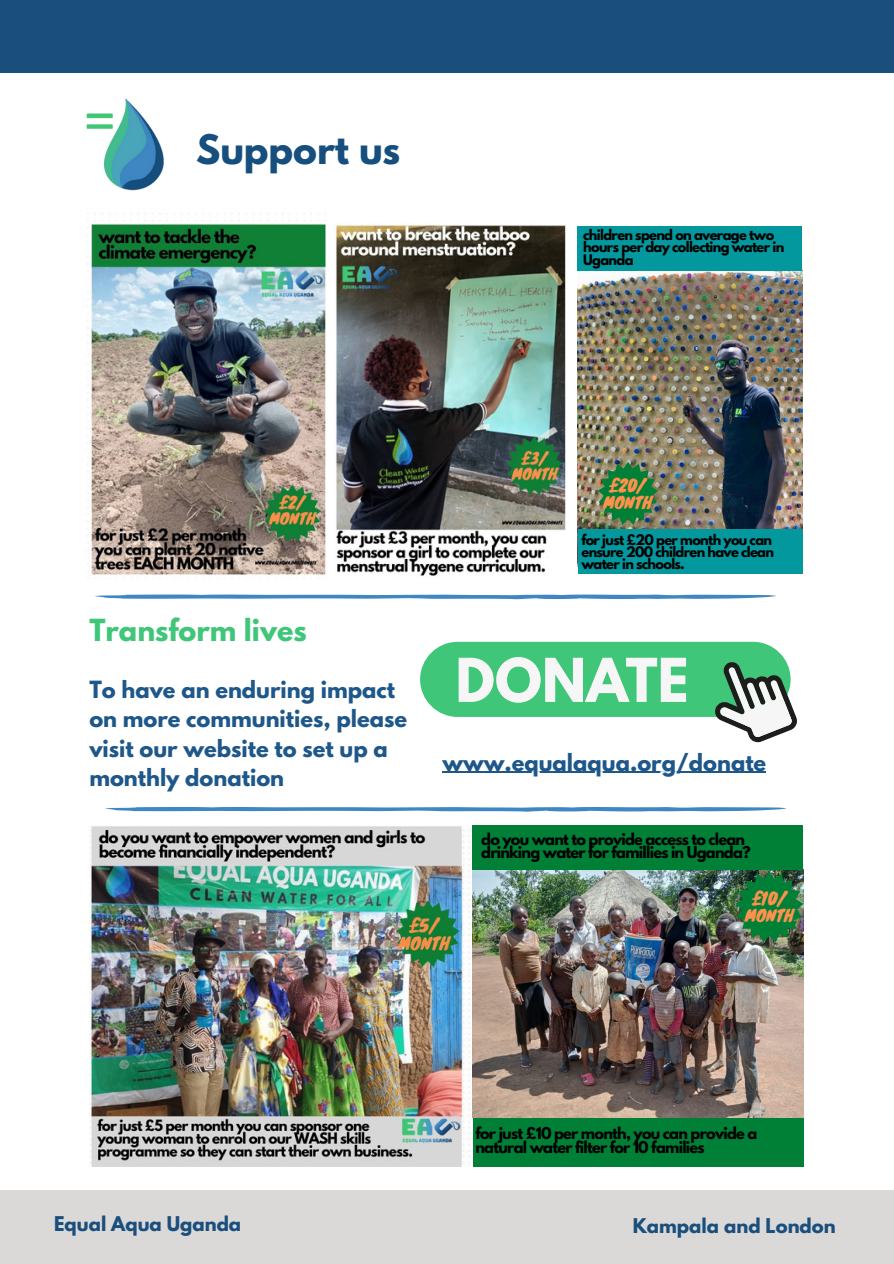
<style>
.page{position:relative;width:894px;height:1264px;background:#fff}
.page>*{position:absolute;margin:0;border:0;box-sizing:border-box;transform-origin:0 0}
.t1{font:700 36px "League Spartan";color:#164e7e}
.t2{font:700 27px "League Spartan";color:#40c679}
.t3{font:700 21px/29.2px "League Spartan";color:#1e5789}
.t4{font:700 18px "League Spartan";color:#1a4e7c}
.t5{font:15.75px/16.6px "Knewave";color:#ff914d;text-align:center}
.t6{font:700 14.4px/13.6px "League Spartan";letter-spacing:-.05em;color:#000}
.t7{font:700 12.9px/12.3px "League Spartan";letter-spacing:-.05em;color:#000}
.t8{font:11.55px "Canva Sans";color:#000}
</style>
<div class="page">
<div style="left:0;top:1190px;width:893px;height:73px;background:#dad9d8"></div>
<div style="left:0;top:0;width:893px;height:72px;background:#1a4e7c"></div>
<img style="left:86px;top:98px;width:78px;height:93px">
<img style="left:89px;top:826px;width:381px;height:340px">
<img style="left:87px;top:213px;width:238px;height:362px">
<img style="left:335px;top:224px;width:230px;height:352px">
<img style="left:577px;top:271px;width:225px;height:296px">
<div style="left:577px;top:226px;width:225px;height:45px;background:#03989e"></div>
<div style="left:578px;top:529px;width:224px;height:44px;background:#03989e"></div>
<img style="left:597px;top:461px;width:61px;height:64px">
<img style="left:472px;top:869px;width:331px;height:248px">
<div style="left:472px;top:825px;width:331px;height:44px;background:#008037"></div>
<div style="left:472px;top:1117px;width:331px;height:49px;background:#008037"></div>
<img style="left:735px;top:871px;width:68px;height:71px">
<div style="left:420px;top:642px;width:370px;height:75px;background:#40c679;border-radius:38px"></div>
<svg style="left:715px;top:662px;width:82px;height:81px"></svg>
<svg style="left:458px;top:657px;width:228px;height:45px"></svg>
<hr style="left:442px;top:771px;width:324px;height:2px;background:#1e5789">
<svg style="left:95px;top:594px;width:681px;height:5px"></svg>
<svg style="left:105px;top:807px;width:681px;height:4px"></svg>
<p class="t1" style="left:196px;top:132px;width:206px">Support us</p>
<h2 class="t7" style="left:583px;top:230px;width:202px">children spend on average two hours per day collecting water in<br>Uganda</h2>
<h6 class="t2" style="left:89px;top:616px;width:219px">Transform lives</h6>
<p class="t3" style="left:89px;top:677px;width:319px">To have an enduring impact on more communities, please visit our website to set up a monthly donation</p>
<p class="t5" style="left:603px;top:476px;width:50px">£20/<br>MONTH</p>
<h3 class="t7" style="left:581px;top:535px;width:194px">for just £20 per month you can ensure 200 children have clean water in schools.</h3>
<p class="t3" style="left:442px;top:750px;width:325px">www.equalaqua.org/donate</p>
<h3 class="t6" style="left:481px;top:834px;width:271px">do you want to provide access to clean drinking water for famillies in Uganda?</h3>
<p class="t5" style="left:745px;top:889px;width:50px">£10/<br>MONTH</p>
<p class="t6" style="left:475px;top:1128px;width:283px">for just £10 per month, you can provide a natural water filter for 10 families</p>
<h5 class="t8" style="left:620px;top:1126px;width:70px">Water filters</h5>
<h5 class="t4" style="left:54px;top:1214px;width:188px">Equal Aqua Uganda</h5>
<h6 class="t4" style="left:632px;top:1216px;width:204px">Kampala and London</h6>
</div>
